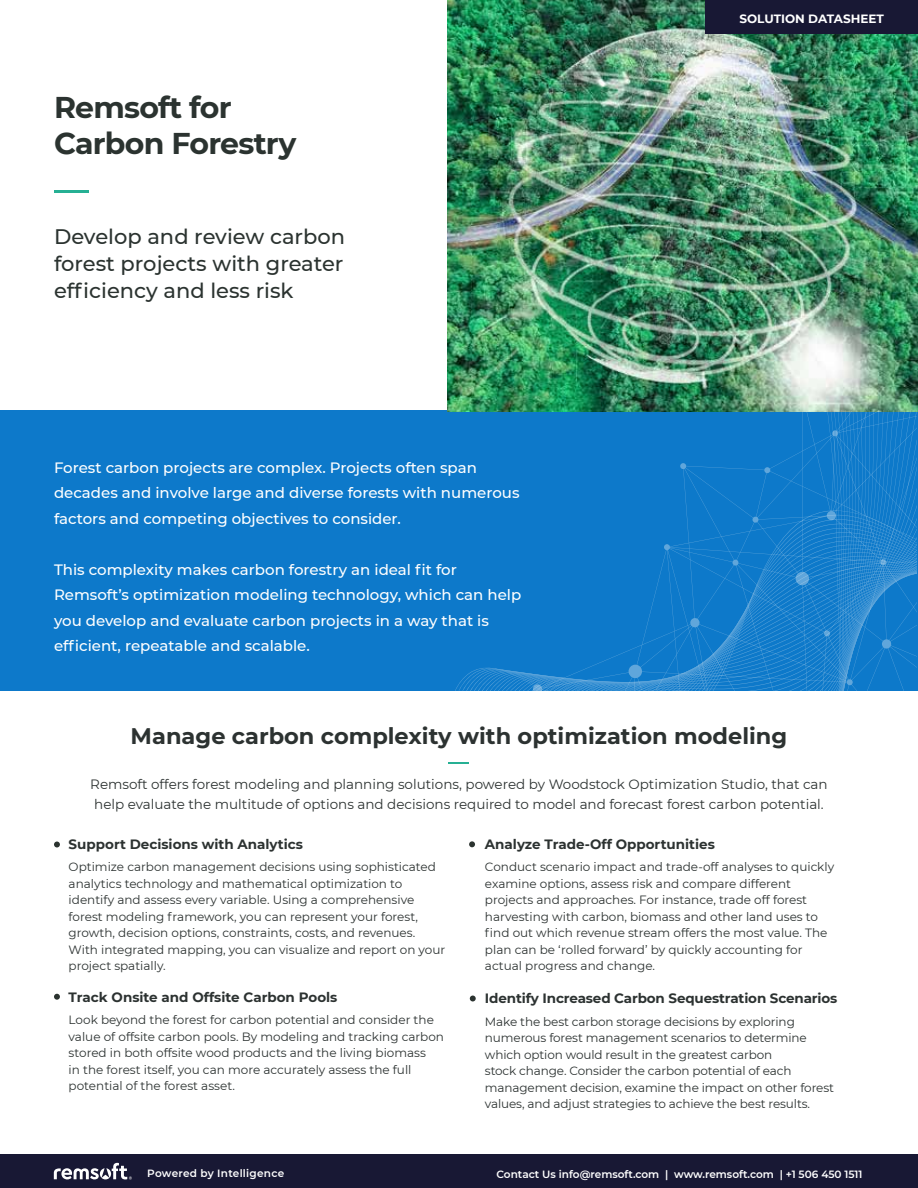
<style>
.page{position:relative;width:918px;height:1188px;background:#fff}
.page>*{position:absolute;margin:0;border:0;box-sizing:border-box;transform-origin:0 0}
.t1{font:700 30px/36px "Montserrat";letter-spacing:-.025em;color:#2b3330}
.t2{font:700 22.5px "Montserrat";color:#2c3231}
.t3{font:500 21px/27px "Montserrat";color:#2b3330;text-align:justify}
.t4{font:500 15px/25.5px "Montserrat";color:#fff}
.t5{font:13.5px/19.5px "Montserrat";color:#2c3231}
.t6{font:700 13.5px "Montserrat";color:#2c3231}
.t7{font:12px/16.5px "Montserrat";color:#2c3231}
.t8{font:700 12px "Montserrat";color:#fff}
.t9{font:600 10.5px "Montserrat";color:#fff}
.t10{font:600 10.5px "Montserrat";letter-spacing:.025em;color:#fff}
</style>
<div class="page">
<div style="left:0;top:410px;width:918px;height:281px;background:#0d79ca"></div>
<svg style="left:449px;top:762px;width:20px;height:1px"></svg>
<hr style="left:54px;top:191px;width:35px;height:2px;background:#26b094">
<img style="left:447px;top:0;width:471px;height:411px">
<svg style="left:447px;top:410px;width:423px;height:281px"></svg>
<svg style="left:497px;top:411px;width:420px;height:280px"></svg>
<svg style="left:54px;top:842px;width:6px;height:5px"></svg>
<svg style="left:54px;top:994px;width:6px;height:6px"></svg>
<svg style="left:469px;top:841px;width:6px;height:6px"></svg>
<div style="left:705px;top:0;width:213px;height:34px;background:#181834"></div>
<svg style="left:470px;top:996px;width:6px;height:5px"></svg>
<div style="left:0;top:1154px;width:918px;height:34px;background:#181834"></div>
<svg style="left:54px;top:1163px;width:78px;height:17px"></svg>
<h1 class="t1" style="left:54px;top:88px;width:244px">Remsoft for<br>Carbon Forestry</h1>
<h3 class="t3" style="left:54px;top:222px;width:293px">Develop and review carbon forest projects with greater efficiency and less risk</h3>
<p class="t4" style="left:54px;top:454px;width:467px">Forest carbon projects are complex. Projects often span decades and involve large and diverse forests with numerous factors and competing objectives to consider.</p>
<p class="t4" style="left:54px;top:556px;width:469px">This complexity makes carbon forestry an ideal fit for Remsoft’s optimization modeling technology, which can help you develop and evaluate carbon projects in a way that is efficient, repeatable and scalable.</p>
<p class="t8" style="left:739px;top:10px;width:146px">SOLUTION DATASHEET</p>
<h2 class="t2" style="left:131px;top:720px;width:658px">Manage carbon complexity with optimization modeling</h2>
<p class="t5" style="left:90px;top:774px;width:739px">Remsoft offers forest modeling and planning solutions, powered by Woodstock Optimization Studio, that can help evaluate the multitude of options and decisions required to model and forecast forest carbon potential.</p>
<p class="t6" style="left:69px;top:834px;width:236px">Support Decisions with Analytics</p>
<p class="t7" style="left:69px;top:858px;width:378px">Optimize carbon management decisions using sophisticated analytics technology and mathematical optimization to identify and assess every variable. Using a comprehensive forest modeling framework, you can represent your forest, growth, decision options, constraints, costs, and revenues.<br>With integrated mapping, you can visualize and report on your project spatially.</p>
<p class="t6" style="left:69px;top:987px;width:270px">Track Onsite and Offsite Carbon Pools</p>
<p class="t7" style="left:69px;top:1011px;width:377px">Look beyond the forest for carbon potential and consider the value of offsite carbon pools. By modeling and tracking carbon stored in both offsite wood products and the living biomass<br>in the forest itself, you can more accurately assess the full potential of the forest asset.</p>
<p class="t6" style="left:485px;top:834px;width:231px">Analyze Trade-Off Opportunities</p>
<p class="t7" style="left:485px;top:858px;width:351px">Conduct scenario impact and trade-off analyses to quickly examine options, assess risk and compare different projects and approaches. For instance, trade off forest harvesting with carbon, biomass and other land uses to find out which revenue stream offers the most value. The plan can be ‘rolled forward’ by quickly accounting for actual progress and change.</p>
<p class="t6" style="left:485px;top:989px;width:354px">Identify Increased Carbon Sequestration Scenarios</p>
<p class="t7" style="left:485px;top:1013px;width:351px">Make the best carbon storage decisions by exploring numerous forest management scenarios to determine which option would result in the greatest carbon<br>stock change. Consider the carbon potential of each management decision, examine the impact on other forest values, and adjust strategies to achieve the best results.</p>
<p class="t10" style="left:147px;top:1165px;width:138px">Powered by Intelligence</p>
<p class="t9" style="left:497px;top:1166px;width:368px">Contact Us info@remsoft.com | www.remsoft.com | +1 506 450 1511</p>
</div>
